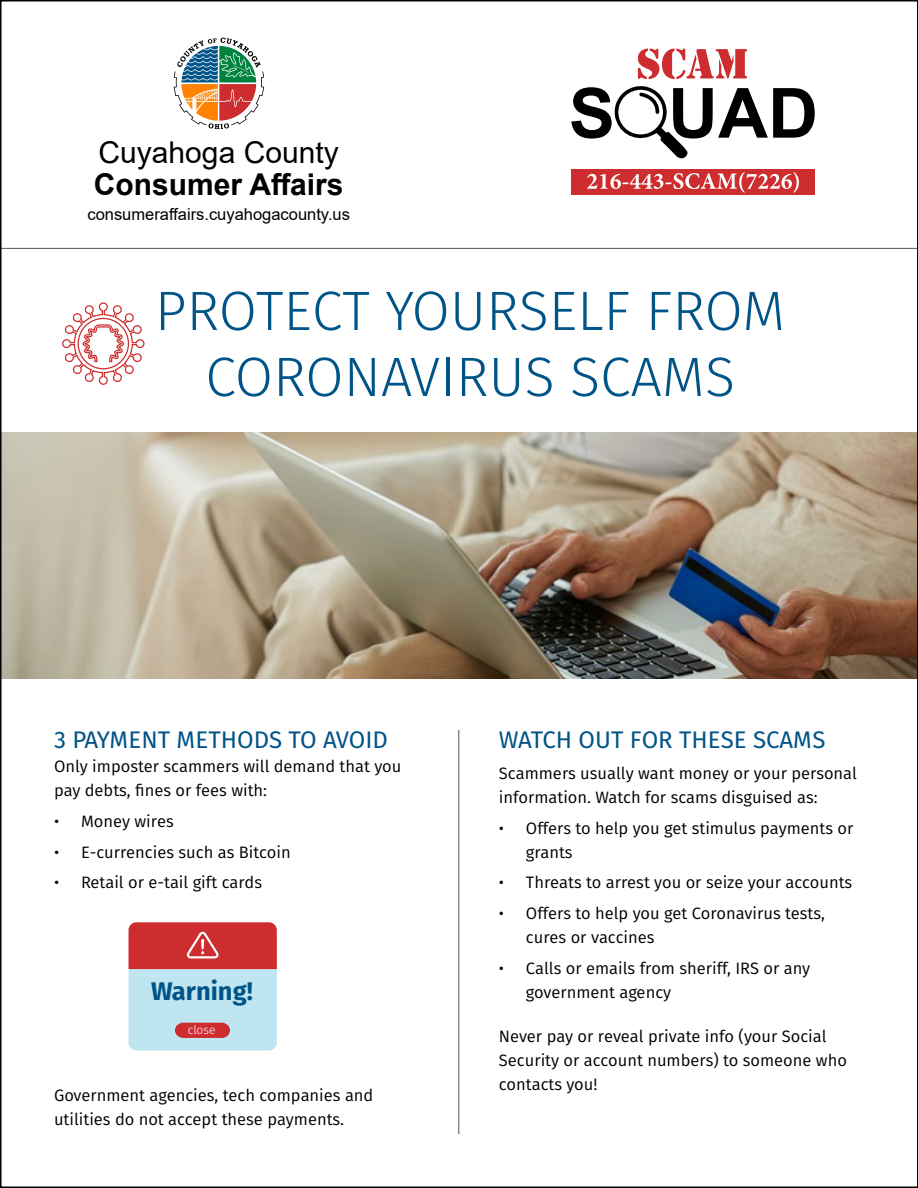
<style>
.page{position:relative;width:918px;height:1188px;background:#fff}
.page>*{position:absolute;margin:0;border:0;box-sizing:border-box;transform-origin:0 0}
.t1{font:300 55.5px/66px "Fira Sans";color:#005487;text-align:center}
.t2{font:700 30px "Arial";color:#000}
.t3{font:30px "Arial";color:#000}
.t4{font:700 25.5px "Fira Sans";color:#005487}
.t5{font:24px "Fira Sans";color:#005487}
.t6{font:16.5px/24px "Fira Sans";color:#000}
.t7{font:16.5px "Arial";color:#000}
.t8{font:300 12px "Fira Sans";color:#fff}
</style>
<div class="page">
<img style="left:3px;top:432px;width:912px;height:247px">
<hr style="left:459px;top:730px;width:1px;height:404px;background:#52555b">
<svg style="left:174px;top:38px;width:90px;height:91px"></svg>
<svg style="left:638px;top:49px;width:109px;height:30px"></svg>
<svg style="left:571px;top:86px;width:244px;height:73px"></svg>
<div style="left:571px;top:169px;width:244px;height:26px;background:#ce2d30"></div>
<svg style="left:587px;top:172px;width:212px;height:21px"></svg>
<hr style="left:0;top:248px;width:918px;height:1px;background:#52555b">
<svg style="left:62px;top:302px;width:83px;height:83px"></svg>
<svg style="left:129px;top:922px;width:148px;height:128px;background:#c69da4"></svg>
<p class="t3" style="left:99px;top:132px;width:242px">Cuyahoga County</p>
<p class="t2" style="left:94px;top:163px;width:251px">Consumer Affairs</p>
<p class="t7" style="left:87px;top:203px;width:264px">consumeraffairs.cuyahogacounty.us</p>
<p class="t1" style="left:155px;top:278px;width:632px">PROTECT YOURSELF FROM<br>CORONAVIRUS SCAMS</p>
<p class="t5" style="left:54px;top:723px;width:336px">3 PAYMENT METHODS TO AVOID</p>
<p class="t6" style="left:54px;top:754px;width:349px">Only imposter scammers will demand that you pay debts, fines or fees with:</p>
<p class="t6" style="left:54px;top:809px;width:121px">• Money wires</p>
<p class="t6" style="left:54px;top:840px;width:238px">• E-currencies such as Bitcoin</p>
<p class="t6" style="left:54px;top:871px;width:210px">• Retail or e-tail gift cards</p>
<p class="t4" style="left:151px;top:973px;width:103px">Warning!</p>
<p class="t8" style="left:188px;top:1022px;width:29px">close</p>
<p class="t6" style="left:54px;top:1083px;width:321px">Government agencies, tech companies and utilities do not accept these payments.</p>
<p class="t5" style="left:499px;top:723px;width:328px">WATCH OUT FOR THESE SCAMS</p>
<p class="t6" style="left:499px;top:761px;width:360px">Scammers usually want money or your personal information. Watch for scams disguised as:</p>
<p class="t6" style="left:526px;top:816px;width:329px;text-indent:-27px">• Offers to help you get stimulus payments or grants</p>
<p class="t6" style="left:499px;top:871px;width:355px">• Threats to arrest you or seize your accounts</p>
<p class="t6" style="left:526px;top:901px;width:301px;text-indent:-27px">• Offers to help you get Coronavirus tests, cures or vaccines</p>
<p class="t6" style="left:526px;top:956px;width:286px;text-indent:-27px">• Calls or emails from sheriff, IRS or any government agency</p>
<p class="t6" style="left:499px;top:1024px;width:350px">Never pay or reveal private info (your Social<br>Security or account numbers) to someone who contacts you!</p>
</div>
